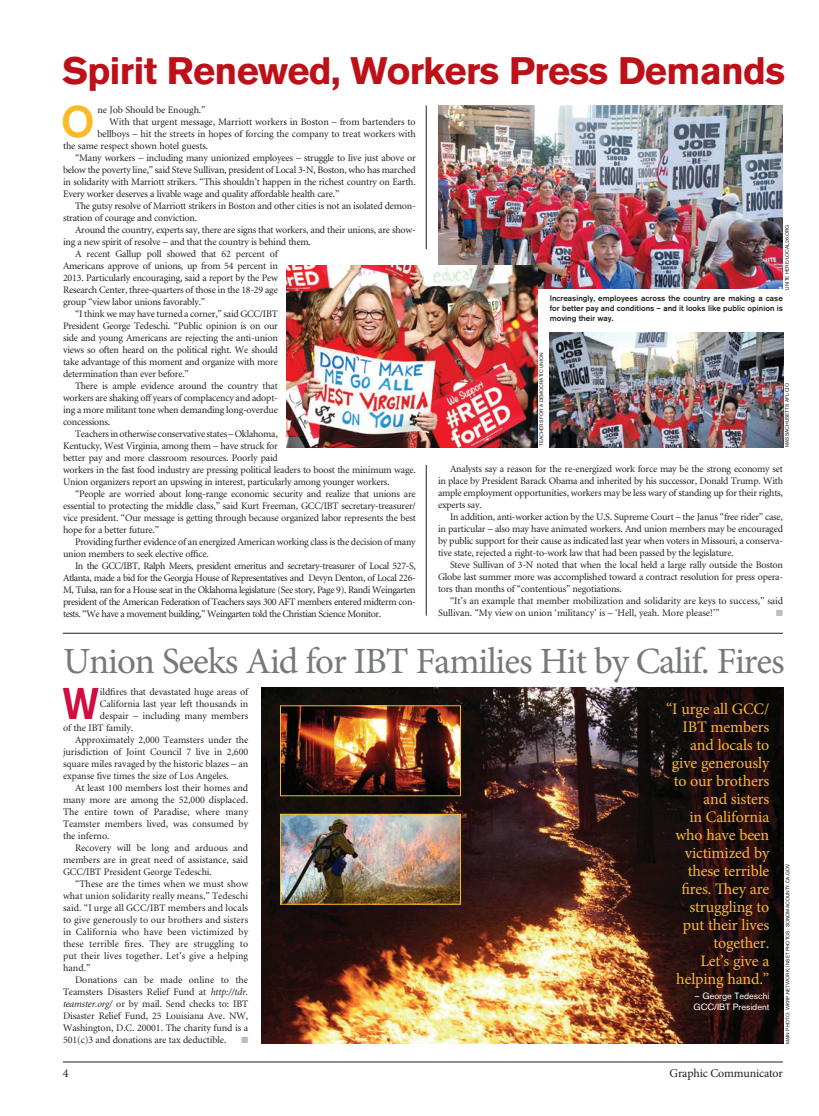
<style>
.page{position:relative;width:819px;height:1116px;background:#fff}
.page>*{position:absolute;margin:0;border:0;box-sizing:border-box;transform-origin:0 0}
.Body{font:500 44px "Akzidenz Grotesk BE";color:#fcb825}
.Body-2{font:500 44px "Akzidenz Grotesk BE";color:#d10e40}
.Page_1_Main_Head{font:700 38px "Akzidenz Grotesk BE";letter-spacing:-.02em;color:#bd1018}
.Headline_SERIF{font:37px "Minion Pro";letter-spacing:-.03em;color:#76787b}
.Headline_SERIF-2{font:16px/18px "Minion Pro";letter-spacing:-.01em;color:#fcb825;text-align:right}
.t1{font:12px "Minion Pro";letter-spacing:-.015em;color:#231f20}
.Body-3{font:10px/12px "Minion";letter-spacing:-.02em;color:#231f20;text-align:justify}
.Byline{font:9px/11px "Akzidenz Grotesk BE";color:#fff}
.Body-4{font:9px "Zapf Dingbats ITC";color:#bcbdc0}
.Photo_Caption{font:500 8px/10px "Akzidenz Grotesk BE";color:#231f20;text-align:justify}
.PhotoCredit{font:5px "Akzidenz Grotesk BE";color:#231f20}
.s1{font-style:italic}
</style>
<div class="page">
<hr style="left:63px;top:1062px;width:720px;height:1px;background:#231f20">
<hr style="left:426px;top:465px;width:1px;height:151px;background:#231f20">
<hr style="left:426px;top:106px;width:1px;height:143px;background:#231f20">
<hr style="left:63px;top:633px;width:720px;height:1px;background:#231f20">
<img style="left:438px;top:106px;width:345px;height:183px">
<img style="left:550px;top:332px;width:233px;height:115px">
<img style="left:287px;top:265px;width:250px;height:182px">
<img style="left:262px;top:687px;width:521px;height:357px">
<img style="left:282px;top:707px;width:177px;height:87px">
<div style="left:280px;top:705px;width:181px;height:91px;border:1px solid #fcb825"></div>
<img style="left:282px;top:816px;width:177px;height:87px">
<div style="left:280px;top:814px;width:181px;height:91px;border:1px solid #fcb825"></div>
<p class="Page_1_Main_Head" style="left:62px;top:48px;width:725px">Spirit Renewed, Workers Press Demands</p>
<p class="Body" style="left:61px;top:95px;width:35px">O</p>
<p class="Body-3" style="left:97px;top:104px;width:110px">ne Job Should be Enough.”</p>
<p class="Body-3" style="left:109px;top:116px;width:308px">With that urgent message, Marriott workers in Boston – from bartenders to</p>
<p class="Body-3" style="left:97px;top:128px;width:320px">bellboys – hit the streets in hopes of forcing the company to treat workers with</p>
<p class="Body-3" style="left:63px;top:140px;width:147px">the same respect shown hotel guests.</p>
<p class="Body-3" style="left:63px;top:152px;width:354px;text-indent:12px">“Many workers – including many unionized employees – struggle to live just above or below the poverty line,” said Steve Sullivan, president of Local 3-N, Boston, who has marched in solidarity with Marriott strikers. “This shouldn’t happen in the richest country on Earth.<br>Every worker deserves a livable wage and quality affordable health care.”</p>
<p class="Body-3" style="left:63px;top:200px;width:354px;text-indent:12px">The gutsy resolve of Marriott strikers in Boston and other cities is not an isolated demon&shy;stration of courage and conviction.</p>
<p class="Body-3" style="left:63px;top:224px;width:354px;text-indent:12px">Around the country, experts say, there are signs that workers, and their unions, are show&shy;ing a new spirit of resolve – and that the country is behind them.</p>
<p class="Body-3" style="left:63px;top:248px;width:216px;text-indent:12px">A recent Gallup poll showed that 62 percent of Americans approve of unions, up from 54 percent in 2013. Particularly encouraging, said a report by the Pew Research Center, three-quarters of those in the 18-29 age group “view labor unions favorably.”</p>
<p class="Body-3" style="left:63px;top:308px;width:216px;text-indent:12px">“I think we may have turned a corner,” said GCC/IBT President George Tedeschi. “Public opinion is on our side and young Americans are rejecting the anti-union views so often heard on the political right. We should take advantage of this moment and organize with more determination than ever before.”</p>
<p class="Body-3" style="left:63px;top:380px;width:216px;text-indent:12px">There is ample evidence around the country that workers are shaking off years of complacency and adopt&shy;ing a more militant tone when demanding long-overdue concessions.</p>
<p class="Body-3" style="left:63px;top:428px;width:354px;text-align:left;text-indent:12px">Teachers in otherwise conservative states – Oklahoma,<br>Kentucky, West Virginia, among them – have struck for<br>better pay and more classroom resources. Poorly paid<br>workers in the fast food industry are pressing political leaders to boost the minimum wage.<br>Union organizers report an upswing in interest, particularly among younger workers.</p>
<p class="Body-3" style="left:63px;top:488px;width:354px;text-indent:12px">“People are worried about long-range economic security and realize that unions are essential to protecting the middle class,” said Kurt Freeman, GCC/IBT secretary-treasurer/ vice president. “Our message is getting through because organized labor represents the best hope for a better future.”</p>
<p class="Body-3" style="left:63px;top:536px;width:354px;text-indent:12px">Providing further evidence of an energized American working class is the decision of many union members to seek elective office.</p>
<p class="Body-3" style="left:63px;top:560px;width:354px;text-indent:12px">In the GCC/IBT, Ralph Meers, president emeritus and secretary-treasurer of Local 527-S, Atlanta, made a bid for the Georgia House of Representatives and Devyn Denton, of Local 226- M, Tulsa, ran for a House seat in the Oklahoma legislature (See story, Page 9). Randi Weingarten president of the American Federation of Teachers says 300 AFT members entered midterm con&shy;tests. “We have a movement building,” Weingarten told the Christian Science Monitor.</p>
<p class="PhotoCredit" style="left:784px;top:290px;width:66px;rotate:-90deg">UNITE HERE/LOCAL26.ORG</p>
<p class="Photo_Caption" style="left:550px;top:293px;width:235px">Increasingly, employees across the country are making a case for better pay and conditions – and it looks like public opinion is moving their way.</p>
<p class="PhotoCredit" style="left:538px;top:446px;width:95px;rotate:-90deg">TEACHERS FOR A DEMOCRATIC UNION</p>
<p class="PhotoCredit" style="left:784px;top:447px;width:65px;rotate:-90deg">MASSACHUSETTS AFL-CIO</p>
<p class="Body-3" style="left:438px;top:463px;width:347px;text-indent:12px">Analysts say a reason for the re-energized work force may be the strong economy set in place by President Barack Obama and inherited by his successor, Donald Trump. With ample employment opportunities, workers may be less wary of standing up for their rights, experts say.</p>
<p class="Body-3" style="left:438px;top:511px;width:347px;text-indent:12px">In addition, anti-worker action by the U.S. Supreme Court – the Janus “free rider” case, in particular – also may have animated workers. And union members may be encouraged by public support for their cause as indicated last year when voters in Missouri, a conserva&shy;tive state, rejected a right-to-work law that had been passed by the legislature.</p>
<p class="Body-3" style="left:438px;top:559px;width:347px;text-indent:12px">Steve Sullivan of 3-N noted that when the local held a large rally outside the Boston Globe last summer more was accomplished toward a contract resolution for press opera&shy;tors than months of “contentious” negotiations.</p>
<p class="Body-3" style="left:438px;top:595px;width:347px;text-indent:12px">“It’s an example that member mobilization and solidarity are keys to success,” said<br>Sullivan. “My view on union ‘militancy’ is – ‘Hell, yeah. More please!’”</p>
<p class="Body-4" style="left:776px;top:608px;width:8px">■</p>
<p class="Headline_SERIF" style="left:63px;top:637px;width:723px">Union Seeks Aid for IBT Families Hit by Calif. Fires</p>
<p class="Body-2" style="left:62px;top:676px;width:38px">W</p>
<p class="Body-3" style="left:100px;top:686px;width:150px">ildfires that devastated huge areas of</p>
<p class="Body-3" style="left:100px;top:698px;width:150px">California last year left thousands in</p>
<p class="Body-3" style="left:100px;top:710px;width:150px">despair – including many members</p>
<p class="Body-3" style="left:63px;top:722px;width:72px">of the IBT family.</p>
<p class="Body-3" style="left:63px;top:734px;width:187px;text-indent:12px">Approximately 2,000 Teamsters under the jurisdiction of Joint Council 7 live in 2,600 square miles ravaged by the historic blazes – an expanse five times the size of Los Angeles.</p>
<p class="Body-3" style="left:63px;top:782px;width:187px;text-indent:12px">At least 100 members lost their homes and many more are among the 52,000 displaced.<br>The entire town of Paradise, where many Teamster members lived, was consumed by the inferno.</p>
<p class="Body-3" style="left:63px;top:842px;width:187px;text-indent:12px">Recovery will be long and arduous and members are in great need of assistance, said GCC/IBT President George Tedeschi.</p>
<p class="Body-3" style="left:63px;top:878px;width:187px;text-indent:12px">“These are the times when we must show what union solidarity really means,” Tedeschi said. “I urge all GCC/IBT members and locals to give generously to our brothers and sisters in California who have been victimized by these terrible fires. They are struggling to put their lives together. Let’s give a helping hand.”</p>
<p class="Body-3" style="left:63px;top:974px;width:187px;text-indent:12px">Donations can be made online to the Teamsters Disasters Relief Fund at <span class="s1">http://tdr. teamster.org/</span> or by mail. Send checks to: IBT Disaster Relief Fund, 25 Louisiana Ave. NW, Washington, D.C. 20001. The charity fund is a 501(c)3 and donations are tax deductible.</p>
<p class="Body-4" style="left:241px;top:1036px;width:8px">■</p>
<p class="Headline_SERIF-2" style="left:666px;top:700px;width:105px">“I urge all GCC/<br>IBT members and locals to give generously to our brothers and sisters<br>in California who have been victimized by these terrible fires. They are struggling to put their lives together.<br>Let’s give a helping hand.”</p>
<p class="Byline" style="left:693px;top:991px;width:77px">– George Tedeschi<br>GCC/IBT President</p>
<p class="PhotoCredit" style="left:785px;top:1044px;width:181px;rotate:-90deg">MAIN PHOTO: WKRP.NETWORK; INSET PHOTOS: SONOMACOUNTY.CA.GOV</p>
<p class="t1" style="left:63px;top:1065px;width:7px">4</p>
<p class="t1" style="left:670px;top:1065px;width:115px">Graphic Communicator</p>
</div>
